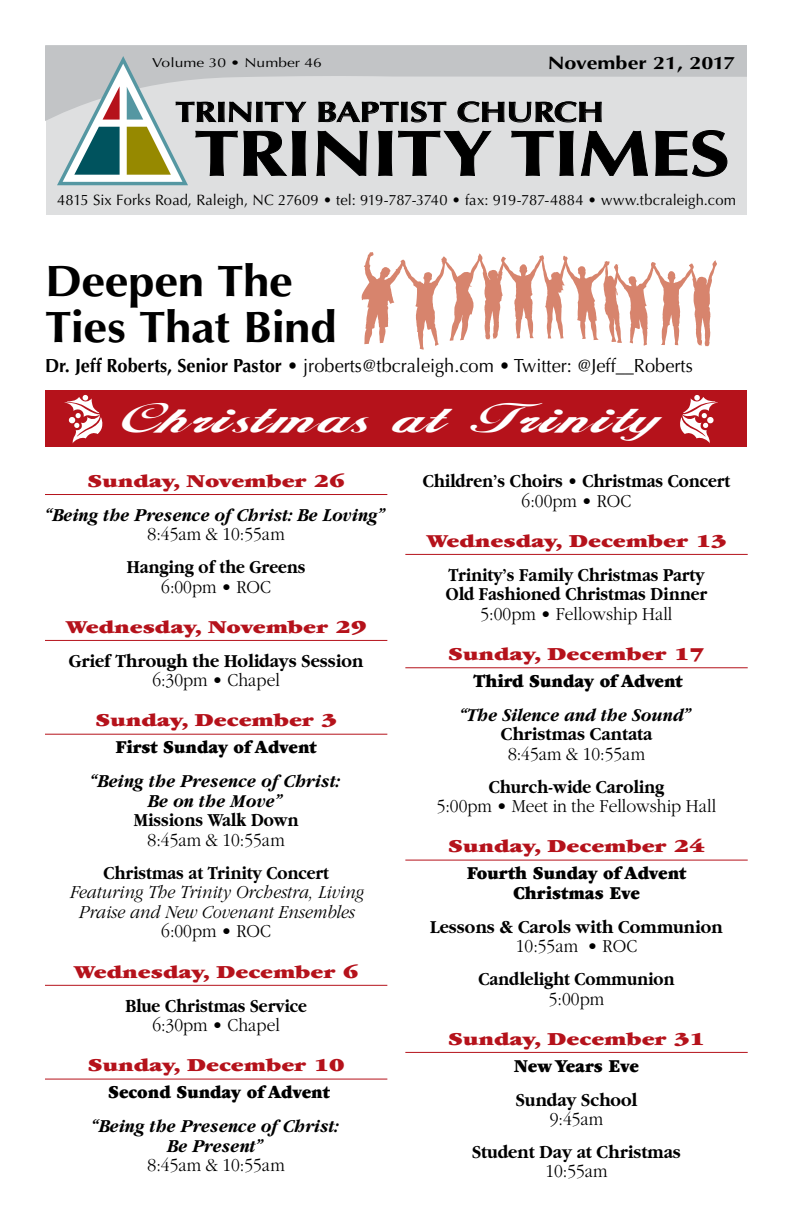
<style>
.page{position:relative;width:792px;height:1224px;background:#fff}
.page>*{position:absolute;margin:0;border:0;box-sizing:border-box;transform-origin:0 0}
.t1{font:700 64px "Optima";letter-spacing:-.02em;color:#000;scale:1.26 1}
.t2{font:700 44px/46px "Optima";letter-spacing:-.01em;color:#000;scale:1.08 1}
.t3{font:38px "FZSCRIPT12 EX";color:#fff;scale:1.1 1}
.t4{font:700 28px "Optima";letter-spacing:-.015em;color:#000;scale:1.25 1}
.t5{font:700 19px/19.6px "Garamond";color:#000;scale:.88 1}
.t6{font:300 19px "Garamond";color:#000;scale:.92 1}
.t7{font:900 19px "Garamond";color:#b5121b;scale:1.25 1}
.t8{font:italic 700 19px/19.6px "Garamond";color:#000;text-align:center;scale:.92 1}
.t9{font:700 19px "Garamond";color:#000;scale:.92 1}
.t10{font:900 19px/19.6px "Garamond";color:#000;text-align:center;scale:.92 1}
.t11{font:19px "Optima";color:#000;scale:.96 1}
.t12{font:italic 300 19px/19.6px "Garamond";color:#000;text-align:center;scale:.92 1}
.t13{font:700 18px "Optima";letter-spacing:.005em;color:#000;scale:1.2 1}
.t14{font:15px "Optima";letter-spacing:.005em;color:#000}
.t15{font:13px "Optima";letter-spacing:.005em;color:#000;scale:1.2 1}
.s1{font-weight:700}
</style>
<div class="page">
<div style="left:45px;top:390px;width:702px;height:56px;background:#b5121b"></div>
<div style="left:46px;top:45px;width:701px;height:170px;background:#dedfe0"></div>
<svg style="left:45px;top:45px;width:702px;height:76px;fill:#c2c4c6"></svg>
<svg style="left:318px;top:101px;width:129px;height:22px"></svg>
<svg style="left:457px;top:101px;width:145px;height:22px"></svg>
<svg style="left:316px;top:130px;width:52px;height:46px"></svg>
<svg style="left:378px;top:130px;width:114px;height:46px"></svg>
<svg style="left:511px;top:130px;width:63px;height:46px"></svg>
<svg style="left:580px;top:130px;width:68px;height:46px"></svg>
<svg style="left:655px;top:130px;width:73px;height:47px"></svg>
<svg style="left:57px;top:56px;width:251px;height:129px"></svg>
<svg style="left:361px;top:252px;width:356px;height:98px"></svg>
<hr style="left:45px;top:494px;width:342px;height:1px;background:#b5121b">
<hr style="left:45px;top:640px;width:342px;height:1px;background:#b5121b">
<hr style="left:45px;top:734px;width:342px;height:1px;background:#b5121b">
<hr style="left:45px;top:985px;width:342px;height:1px;background:#b5121b">
<hr style="left:45px;top:1079px;width:342px;height:1px;background:#b5121b">
<hr style="left:405px;top:554px;width:343px;height:1px;background:#b5121b">
<hr style="left:405px;top:667px;width:343px;height:1px;background:#b5121b">
<hr style="left:405px;top:860px;width:343px;height:1px;background:#b5121b">
<hr style="left:405px;top:1052px;width:343px;height:1px;background:#b5121b">
<svg style="left:64px;top:397px;width:39px;height:46px"></svg>
<svg style="left:680px;top:395px;width:38px;height:48px"></svg>
<p class="t15" style="left:152px;top:55px;width:143px">Volume 30 • Number 46</p>
<p class="t13" style="left:548px;top:53px;width:158px">November 21, 2017</p>
<h3 class="t4" style="left:175px;top:96px;width:344px">TRINITY BAPTIST CHURCH</h3>
<h1 class="t1" style="left:194px;top:116px;width:427px">TRINITY TIMES</h1>
<p class="t14" style="left:57px;top:191px;width:681px">4815 Six Forks Road, Raleigh, NC 27609 • tel: 919-787-3740 • fax: 919-787-4884 • www.tbcraleigh.com</p>
<h2 class="t2" style="left:45px;top:258px;width:272px">Deepen The<br>Ties That Bind</h2>
<p class="t11" style="left:45px;top:355px;width:676px"><span class="s1">Dr. Jeff Roberts, Senior Pastor •</span> jroberts@tbcraleigh.com • Twitter: @Jeff__Roberts</p>
<h3 class="t3" style="left:122px;top:397px;width:487px">Christmas at Trinity</h3>
<p class="t7" style="left:87px;top:471px;width:207px">Sunday, November 26</p>
<p class="t8" style="left:46px;top:505px;width:371px">“Being the Presence of Christ: Be Loving”</p>
<p class="t6" style="left:148px;top:524px;width:150px">8:45am &amp; 10:55am</p>
<p class="t5" style="left:127px;top:557px;width:205px">Hanging of the Greens</p>
<p class="t6" style="left:161px;top:576px;width:121px">6:00pm • ROC</p>
<p class="t7" style="left:66px;top:616px;width:242px">Wednesday, November 29</p>
<p class="t9" style="left:69px;top:650px;width:322px">Grief Through the Holidays Session</p>
<p class="t6" style="left:152px;top:670px;width:140px">6:30pm • Chapel</p>
<p class="t7" style="left:95px;top:710px;width:195px">Sunday, December 3</p>
<p class="t10" style="left:116px;top:738px;width:220px">First Sunday of Advent</p>
<p class="t8" style="left:91px;top:772px;width:273px">“Being the Presence of Christ:<br>Be on the Move”</p>
<p class="t5" style="left:134px;top:811px;width:189px">Missions Walk Down</p>
<p class="t6" style="left:148px;top:830px;width:150px">8:45am &amp; 10:55am</p>
<p class="t5" style="left:103px;top:863px;width:258px">Christmas at Trinity Concert</p>
<p class="t12" style="left:69px;top:883px;width:321px">Featuring The Trinity Orchestra, Living<br>Praise and New Covenant Ensembles</p>
<p class="t6" style="left:161px;top:921px;width:121px">6:00pm • ROC</p>
<p class="t7" style="left:74px;top:961px;width:229px">Wednesday, December 6</p>
<p class="t5" style="left:126px;top:996px;width:207px">Blue Christmas Service</p>
<p class="t6" style="left:152px;top:1015px;width:140px">6:30pm • Chapel</p>
<p class="t7" style="left:88px;top:1055px;width:207px">Sunday, December 10</p>
<p class="t10" style="left:108px;top:1083px;width:243px">Second Sunday of Advent</p>
<p class="t8" style="left:92px;top:1116px;width:271px">“Being the Presence of Christ:<br>Be Present”</p>
<p class="t6" style="left:148px;top:1155px;width:150px">8:45am &amp; 10:55am</p>
<p class="t5" style="left:423px;top:471px;width:351px">Children’s Choirs • Christmas Concert</p>
<p class="t6" style="left:522px;top:490px;width:121px">6:00pm • ROC</p>
<p class="t7" style="left:427px;top:530px;width:241px">Wednesday, December 13</p>
<p class="t5" style="left:446px;top:565px;width:298px">Trinity’s Family Christmas Party<br>Old Fashioned Christmas Dinner</p>
<p class="t6" style="left:481px;top:604px;width:210px">5:00pm • Fellowship Hall</p>
<p class="t7" style="left:448px;top:644px;width:207px">Sunday, December 17</p>
<p class="t10" style="left:473px;top:671px;width:229px">Third Sunday of Advent</p>
<p class="t8" style="left:461px;top:705px;width:253px">“The Silence and the Sound”</p>
<p class="t9" style="left:501px;top:724px;width:166px">Christmas Cantata</p>
<p class="t6" style="left:508px;top:744px;width:150px">8:45am &amp; 10:55am</p>
<p class="t5" style="left:489px;top:777px;width:201px">Church-wide Caroling</p>
<p class="t6" style="left:437px;top:796px;width:306px">5:00pm • Meet in the Fellowship Hall</p>
<p class="t7" style="left:448px;top:836px;width:207px">Sunday, December 24</p>
<p class="t10" style="left:467px;top:864px;width:240px">Fourth Sunday of Advent<br>Christmas Eve</p>
<p class="t9" style="left:430px;top:916px;width:319px">Lessons &amp; Carols with Communion</p>
<p class="t6" style="left:516px;top:936px;width:133px">10:55am • ROC</p>
<p class="t5" style="left:479px;top:969px;width:224px">Candlelight Communion</p>
<p class="t6" style="left:549px;top:988px;width:62px">5:00pm</p>
<p class="t7" style="left:448px;top:1028px;width:207px">Sunday, December 31</p>
<p class="t10" style="left:514px;top:1056px;width:137px">New Years Eve</p>
<p class="t9" style="left:516px;top:1089px;width:133px">Sunday School</p>
<p class="t6" style="left:550px;top:1109px;width:60px">9:45am</p>
<p class="t9" style="left:472px;top:1141px;width:228px">Student Day at Christmas</p>
<p class="t6" style="left:545px;top:1161px;width:69px">10:55am</p>
</div>
